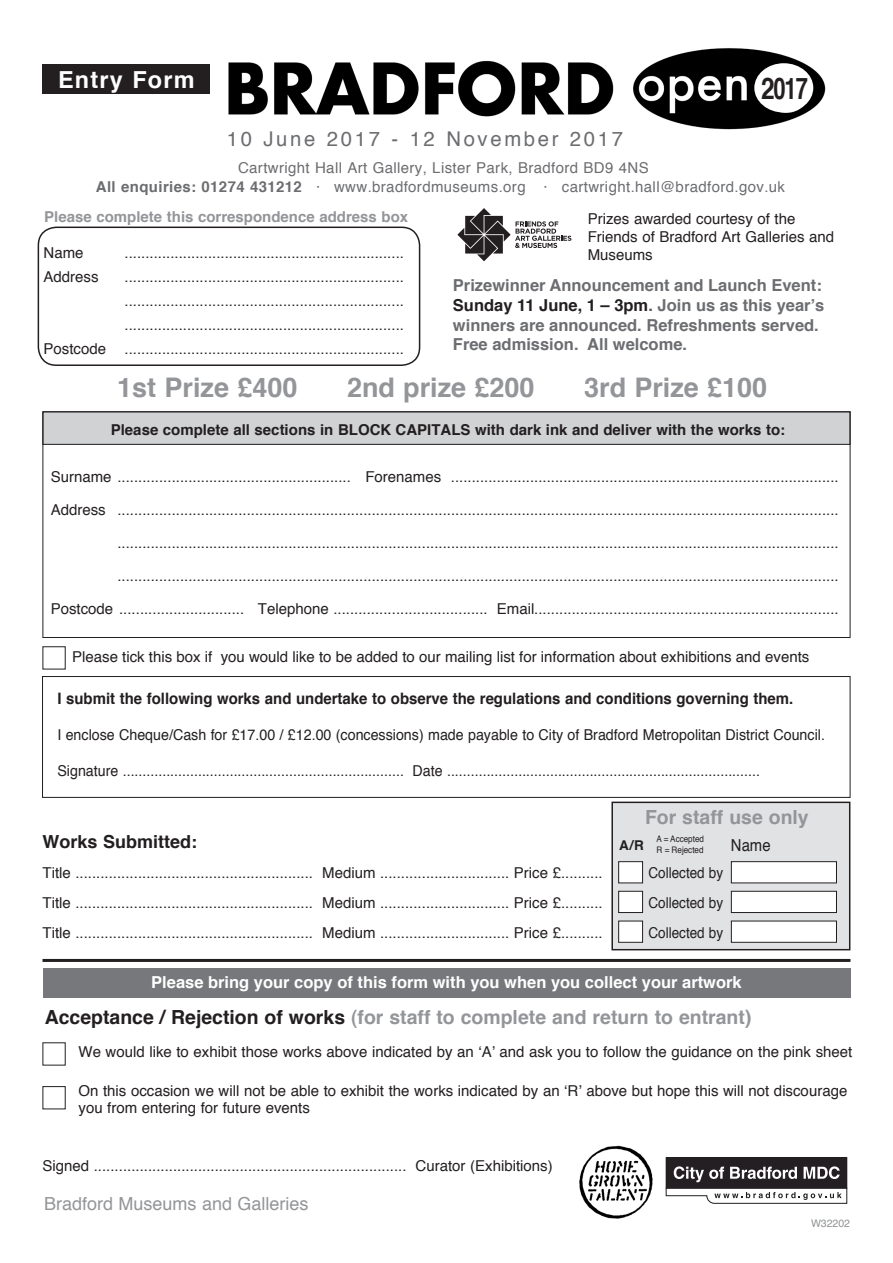
<style>
.page{position:relative;width:893px;height:1263px;background:#fff}
.page>*{position:absolute;margin:0;border:0;box-sizing:border-box;transform-origin:0 0}
.t1{font:700 condensed 29.7px "Helvetica";color:#231f20}
.t2{font:700 27px "Helvetica";color:#939598}
.t3{font:700 23.4px "Helvetica";letter-spacing:.05em;color:#fff}
.t4{font:20.25px "Helvetica";letter-spacing:.13em;color:#6c6d70}
.t5{font:700 19.5px "Helvetica";color:#939598}
.t6{font:18px "Helvetica";color:#939598}
.t7{font:700 18px "Helvetica";color:#231f20}
.t8{font:700 16.5px/19.8px "Helvetica";color:#6c6d70}
.t9{font:700 16.5px "Helvetica";color:#fff}
.t10{font:16.5px "Helvetica";color:#231f20;scale:.9 1}
.t11{font:700 15.75px "Helvetica";color:#231f20;scale:.95 1}
.t12{font:15px/18px "Helvetica";color:#231f20}
.t13{font:15px "Helvetica";color:#231f20;scale:.95 1}
.t14{font:15px "Helvetica";letter-spacing:.025em;color:#6c6d70}
.t15{font:700 15px "Helvetica";color:#231f20}
.t16{font:700 15px "Helvetica";color:#939598}
.t17{font:15px "Helvetica";color:#231f20;scale:.9 1}
.t18{font:700 13.5px "Helvetica";color:#231f20}
.t19{font:10.5px "Helvetica";color:#919396}
.t20{font:9px "Helvetica";color:#231f20;scale:.9 1}
.s1{font-weight:700}
.s2{color:#231f20}
.s3{color:#57585a}
</style>
<div class="page">
<svg style="left:665px;top:1157px;width:183px;height:47px"></svg>
<div style="left:42px;top:64px;width:169px;height:30px;background:#231f20"></div>
<img style="left:579px;top:1145px;width:74px;height:74px">
<img style="left:228px;top:48px;width:598px;height:82px">
<div style="left:754px;top:63px;width:59px;height:50px;background:#fff;border-radius:50%"></div>
<div style="left:38px;top:227px;width:382px;height:139px;border:2px solid #231f20;border-radius:18px"></div>
<div style="left:42px;top:676px;width:808px;height:122px;border:1px solid #231f20"></div>
<div style="left:43px;top:1086px;width:23px;height:23px;border:1px solid #231f20"></div>
<div style="left:43px;top:412px;width:807px;height:32px;background:#d1d2d4"></div>
<div style="left:43px;top:411px;width:807px;height:34px;border:1px solid #231f20"></div>
<div style="left:43px;top:411px;width:807px;height:227px;border:1px solid #231f20"></div>
<div style="left:612px;top:802px;width:238px;height:148px;background:#e1e2e4"></div>
<div style="left:611px;top:801px;width:239px;height:149px;border:2px solid #231f20"></div>
<div style="left:731px;top:862px;width:105px;height:21px;background:#fff"></div>
<div style="left:731px;top:861px;width:106px;height:22px;border:1px solid #231f20"></div>
<div style="left:731px;top:891px;width:105px;height:21px;background:#fff"></div>
<div style="left:731px;top:891px;width:106px;height:22px;border:1px solid #231f20"></div>
<div style="left:731px;top:921px;width:105px;height:21px;background:#fff"></div>
<div style="left:731px;top:921px;width:106px;height:22px;border:1px solid #231f20"></div>
<hr style="left:43px;top:959px;width:807px;height:3px;background:#231f20">
<div style="left:619px;top:862px;width:24px;height:21px;background:#fff"></div>
<div style="left:618px;top:861px;width:25px;height:22px;border:1px solid #231f20"></div>
<div style="left:619px;top:891px;width:24px;height:21px;background:#fff"></div>
<div style="left:618px;top:891px;width:25px;height:22px;border:1px solid #231f20"></div>
<div style="left:619px;top:921px;width:24px;height:21px;background:#fff"></div>
<div style="left:618px;top:921px;width:25px;height:22px;border:1px solid #231f20"></div>
<div style="left:43px;top:968px;width:807px;height:30px;background:#76787b"></div>
<svg style="left:457px;top:208px;width:114px;height:53px"></svg>
<p class="t3" style="left:58px;top:61px;width:138px">Entry Form</p>
<p class="t4" style="left:227px;top:124px;width:398px">10 June 2017 - 12 November 2017</p>
<p class="t1" style="left:761px;top:70px;width:48px">2017</p>
<p class="t14" style="left:238px;top:156px;width:412px">Cartwright Hall Art Gallery, Lister Park, Bradford BD9 4NS</p>
<p class="t14" style="left:96px;top:175px;width:691px"><span class="s1">All enquiries: 01274 431212</span> · www.bradfordmuseums.org · cartwright.hall@bradford.gov.uk</p>
<p class="t16" style="left:44px;top:205px;width:365px">Please complete this correspondence address box</p>
<p class="t12" style="left:44px;top:244px;width:42px">Name</p>
<p class="t12" style="left:125px;top:244px;width:281px">...................................................................</p>
<p class="t12" style="left:44px;top:268px;width:57px">Address</p>
<p class="t12" style="left:125px;top:268px;width:281px">...................................................................</p>
<p class="t12" style="left:125px;top:292px;width:281px">...................................................................</p>
<p class="t12" style="left:125px;top:316px;width:281px">...................................................................</p>
<p class="t12" style="left:44px;top:340px;width:362px">Postcode ...................................................................</p>
<p class="t12" style="left:588px;top:210px;width:248px">Prizes awarded courtesy of the<br>Friends of Bradford Art Galleries and<br>Museums</p>
<p class="t8" style="left:453px;top:275px;width:373px">Prizewinner Announcement and Launch Event:<br><span class="s2">Sunday 11 June, 1 – 3pm</span><span class="s3">.</span> Join us as this year’s winners are announced. Refreshments served.<br>Free admission. All welcome.</p>
<p class="t2" style="left:117px;top:366px;width:182px">1st Prize £400</p>
<p class="t2" style="left:347px;top:366px;width:189px">2nd prize £200</p>
<p class="t2" style="left:584px;top:366px;width:185px">3rd Prize £100</p>
<p class="t15" style="left:111px;top:417px;width:676px">Please complete all sections in BLOCK CAPITALS with dark ink and deliver with the works to:</p>
<p class="t12" style="left:51px;top:468px;width:789px">Surname ........................................................ Forenames .............................................................................................</p>
<p class="t12" style="left:51px;top:501px;width:789px">Address .............................................................................................................................................................................</p>
<p class="t12" style="left:117px;top:534px;width:723px">.............................................................................................................................................................................</p>
<p class="t12" style="left:117px;top:567px;width:723px">.............................................................................................................................................................................</p>
<p class="t12" style="left:51px;top:600px;width:789px">Postcode .............................. Telephone ..................................... Email.........................................................................</p>
<p class="t12" style="left:72px;top:648px;width:739px">Please tick this box if you would like to be added to our mailing list for information about exhibitions and events</p>
<p class="t11" style="left:57px;top:686px;width:776px">I submit the following works and undertake to observe the regulations and conditions governing them.</p>
<p class="t13" style="left:57px;top:723px;width:809px">I enclose Cheque/Cash for £17.00 / £12.00 (concessions) made payable to City of Bradford Metropolitan District Council.</p>
<p class="t13" style="left:57px;top:759px;width:741px">Signature ....................................................................... Date ...............................................................................</p>
<p class="t5" style="left:645px;top:801px;width:165px">For staff use only</p>
<p class="t10" style="left:731px;top:832px;width:46px">Name</p>
<p class="t7" style="left:43px;top:827px;width:156px">Works Submitted:</p>
<p class="t12" style="left:43px;top:864px;width:562px">Title ......................................................... Medium ............................... Price £..........</p>
<p class="t17" style="left:648px;top:861px;width:84px">Collected by</p>
<p class="t12" style="left:43px;top:894px;width:562px">Title ......................................................... Medium ............................... Price £..........</p>
<p class="t17" style="left:648px;top:891px;width:84px">Collected by</p>
<p class="t12" style="left:43px;top:924px;width:562px">Title ......................................................... Medium ............................... Price £..........</p>
<p class="t17" style="left:648px;top:921px;width:84px">Collected by</p>
<p class="t18" style="left:619px;top:834px;width:26px">A/R</p>
<p class="t20" style="left:657px;top:832px;width:54px">A = Accepted</p>
<p class="t20" style="left:657px;top:843px;width:54px">R = Rejected</p>
<p class="t9" style="left:151px;top:968px;width:592px">Please bring your copy of this form with you when you collect your artwork</p>
<p class="t5" style="left:45px;top:1001px;width:708px"><span class="s2">Acceptance / Rejection of works</span> (for staff to complete and return to entrant)</p>
<p class="t12" style="left:79px;top:1043px;width:775px">We would like to exhibit those works above indicated by an ‘A’ and ask you to follow the guidance on the pink sheet</p>
<p class="t12" style="left:79px;top:1083px;width:770px;line-height:16.5px">On this occasion we will not be able to exhibit the works indicated by an ‘R’ above but hope this will not discourage you from entering for future events</p>
<p class="t12" style="left:43px;top:1157px;width:512px">Signed ........................................................................... Curator (Exhibitions)</p>
<p class="t6" style="left:44px;top:1190px;width:266px">Bradford Museums and Galleries</p>
<p class="t19" style="left:811px;top:1216px;width:41px">W32202</p>
</div>
